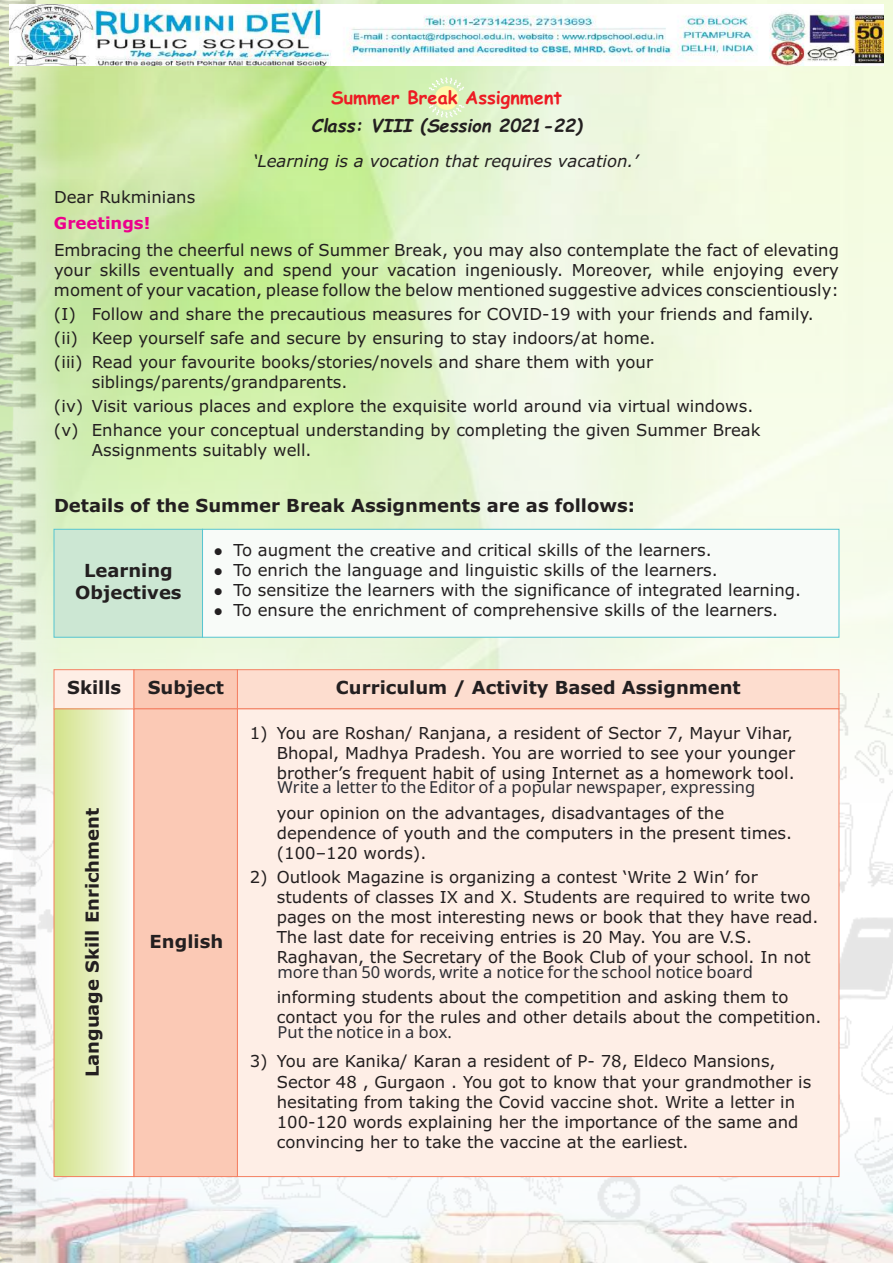
<style>
.page{position:relative;width:893px;height:1263px;background:#fff}
.page>*{position:absolute;margin:0;border:0;box-sizing:border-box;transform-origin:0 0}
.t1{font:700 18px/21.9px "Verdana";color:#231f20;text-align:center}
.t2{font:italic 700 18px "Comic Sans MS";color:#231f20}
.t3{font:700 18px "Comic Sans MS";color:#ed1c24}
.t4{font:16.5px/20.1px "Verdana";color:#231f20}
.t5{font:16.5px "Noto Sans";color:#2c2e35}
.t6{font:italic 16.5px "Verdana";color:#231f20}
.t7{font:700 16.5px "Verdana";color:#ec008c}
</style>
<div class="page">
<img style="left:839px;top:693px;width:54px;height:220px">
<img style="left:141px;top:913px;width:752px;height:350px">
<svg style="left:79px;top:1177px;width:62px;height:86px"></svg>
<img style="left:0;top:0;width:79px;height:1263px">
<img style="left:9px;top:4px;width:875px;height:62px">
<div style="left:54px;top:669px;width:80px;height:40px;background:#feeee6;border:1px solid #f48062"></div>
<div style="left:237px;top:669px;width:602px;height:40px;background:#fdddcf;border:1px solid #f48062"></div>
<div style="left:54px;top:709px;width:80px;height:467px;background:linear-gradient(to right,#d2e287,#fbfcf8)"></div>
<div style="left:54px;top:708px;width:80px;height:469px;border:1px solid #f48062"></div>
<div style="left:237px;top:708px;width:602px;height:469px;background:#feeee6;border:1px solid #f48062"></div>
<div style="left:134px;top:669px;width:104px;height:40px;background:#fbc9b5;border:1px solid #f48062"></div>
<div style="left:134px;top:708px;width:104px;height:469px;background:#fbc9b5;border:1px solid #f48062"></div>
<svg style="left:428px;top:103px;width:37px;height:15px"></svg>
<svg style="left:428px;top:77px;width:37px;height:15px"></svg>
<div style="left:435px;top:86px;width:24px;height:24px;background:#fff9ae;border-radius:50%"></div>
<div style="left:54px;top:529px;width:149px;height:109px;background:#cce7d3;border:1px solid #56c5d0"></div>
<div style="left:202px;top:529px;width:637px;height:109px;background:#f8fbf8;border:1px solid #56c5d0"></div>
<p class="t3" style="left:331px;top:89px;width:232px">Summer Break Assignment</p>
<p class="t2" style="left:312px;top:118px;width:272px">Class: VIII (Session 2021-22)</p>
<p class="t6" style="left:253px;top:154px;width:386px">‘Learning is a vocation that requires vacation.’</p>
<p class="t4" style="left:54px;top:189px;width:143px">Dear Rukminians</p>
<p class="t4" style="left:54px;top:241px;width:786px;text-align:justify">Embracing the cheerful news of Summer Break, you may also contemplate the fact of elevating your skills eventually and spend your vacation ingeniously. Moreover, while enjoying every moment of your vacation, please follow the below mentioned suggestive advices conscientiously:</p>
<p class="t4" style="left:54px;top:303px;width:761px;line-height:24px">(I) Follow and share the precautious measures for COVID-19 with your friends and family. (ii) Keep yourself safe and secure by ensuring to stay indoors/at home.<br>(iii) Read your favourite books/stories/novels and share them with your</p>
<p class="t4" style="left:54px;top:371px;width:708px;line-height:24px;text-indent:38px">siblings/parents/grandparents.<br>(iv) Visit various places and explore the exquisite world around via virtual windows. (v) Enhance your conceptual understanding by completing the given Summer Break</p>
<p class="t4" style="left:92px;top:441px;width:221px">Assignments suitably well.</p>
<p class="t7" style="left:54px;top:217px;width:98px">Greetings!</p>
<p class="t1" style="left:54px;top:496px;width:582px">Details of the Summer Break Assignments are as follows:</p>
<p class="t4" style="left:214px;top:542px;width:499px">● To augment the creative and critical skills of the learners.</p>
<p class="t4" style="left:214px;top:562px;width:505px">● To enrich the language and linguistic skills of the learners.</p>
<p class="t4" style="left:214px;top:582px;width:589px">● To sensitize the learners with the significance of integrated learning.</p>
<p class="t4" style="left:214px;top:602px;width:566px">● To ensure the enrichment of comprehensive skills of the learners.</p>
<p class="t1" style="left:75px;top:561px;width:108px">Learning<br>Objectives</p>
<p class="t1" style="left:67px;top:678px;width:56px">Skills</p>
<p class="t1" style="left:336px;top:678px;width:406px">Curriculum / Activity Based Assignment</p>
<p class="t1" style="left:148px;top:678px;width:78px">Subject</p>
<p class="t1" style="left:83px;top:1077px;width:271px;rotate:-90deg">Language Skill Enrichment</p>
<p class="t1" style="left:150px;top:932px;width:75px">English</p>
<p class="t4" style="left:277px;top:724px;width:520px;text-indent:-27px">1) You are Roshan/ Ranjana, a resident of Sector 7, Mayur Vihar,<br>Bhopal, Madhya Pradesh. You are worried to see your younger brother’s frequent habit of using Internet as a homework tool.</p>
<p class="t4" style="left:277px;top:804px;width:517px">your opinion on the advantages, disadvantages of the dependence of youth and the computers in the present times. (100–120 words).</p>
<p class="t4" style="left:277px;top:868px;width:543px;text-indent:-27px">2) Outlook Magazine is organizing a contest ‘Write 2 Win’ for students of classes IX and X. Students are required to write two pages on the most interesting news or book that they have read.<br>The last date for receiving entries is 20 May. You are V.S.<br>Raghavan, the Secretary of the Book Club of your school. In not</p>
<p class="t4" style="left:277px;top:989px;width:546px">informing students about the competition and asking them to contact you for the rules and other details about the competition.</p>
<p class="t4" style="left:277px;top:1053px;width:536px;text-indent:-27px">3) You are Kanika/ Karan a resident of P- 78, Eldeco Mansions, Sector 48 , Gurgaon . You got to know that your grandmother is hesitating from taking the Covid vaccine shot. Write a letter in 100-120 words explaining her the importance of the same and convincing her to take the vaccine at the earliest.</p>
<p class="t5" style="left:278px;top:776px;width:479px">Write a letter to the Editor of a popular newspaper, expressing</p>
<p class="t5" style="left:278px;top:960px;width:477px">more than 50 words, write a notice for the school notice board</p>
<p class="t5" style="left:278px;top:1020px;width:176px">Put the notice in a box.</p>
</div>
